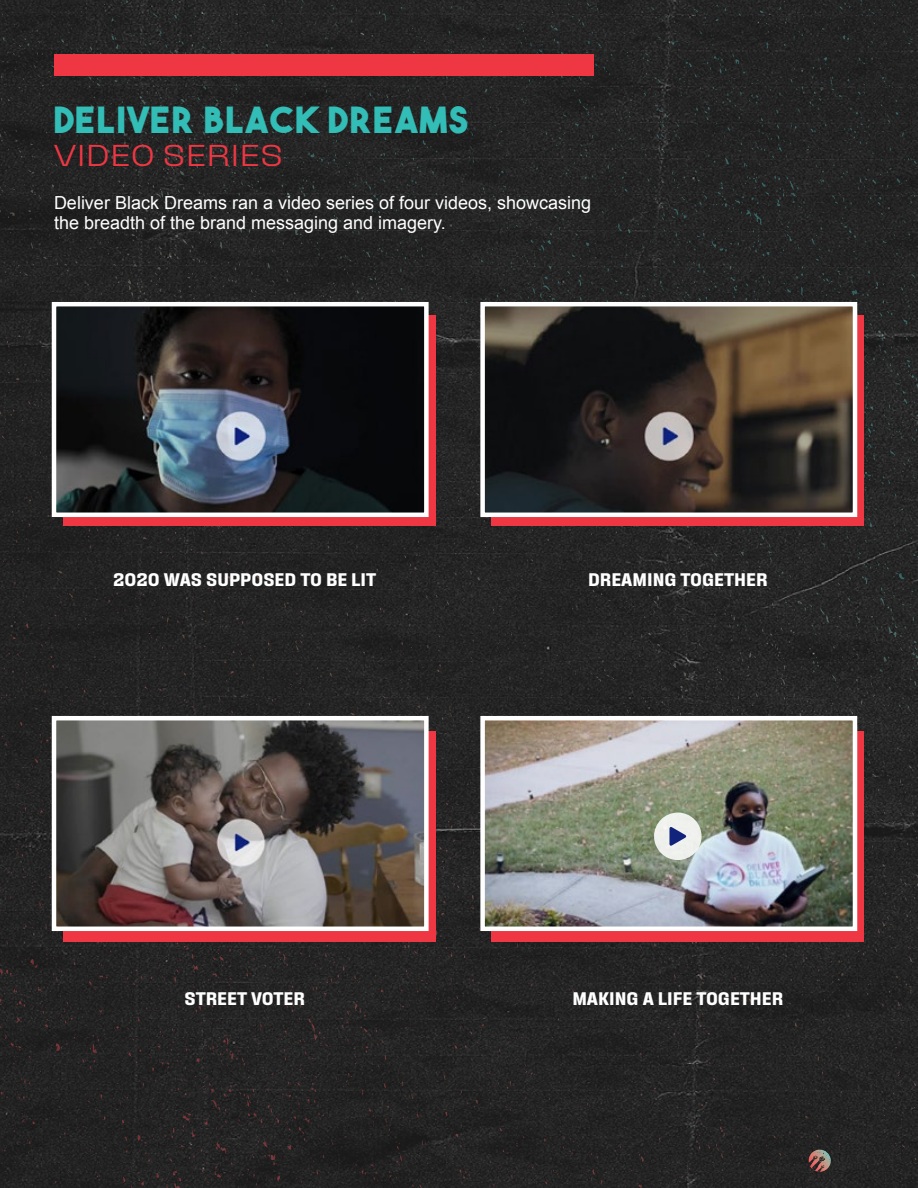
<style>
.page{position:relative;width:918px;height:1188px;background:#fff}
.page>*{position:absolute;margin:0;border:0;box-sizing:border-box;transform-origin:0 0}
.t1{font:36px "The Bold Font";letter-spacing:.05em;color:#33bdb7}
.t2{font:300 expanded 30px "Fixture";color:#ef3743}
.t3{font:18px/20.7px "Arial";color:#fff}
.t4{font:700 18px "Fixture";color:#fff}
</style>
<div class="page">
<img style="left:0;top:0;width:918px;height:1188px">
<div style="left:63px;top:315px;width:372px;height:211px;background:#ef3743"></div>
<div style="left:63px;top:731px;width:372px;height:211px;background:#ef3743"></div>
<div style="left:492px;top:315px;width:372px;height:211px;background:#ef3743"></div>
<div style="left:492px;top:731px;width:372px;height:211px;background:#ef3743"></div>
<img style="left:57px;top:307px;width:367px;height:205px">
<div style="left:52px;top:302px;width:377px;height:215px;border:4px solid #fff"></div>
<img style="left:57px;top:721px;width:367px;height:205px">
<div style="left:52px;top:716px;width:377px;height:215px;border:4px solid #fff"></div>
<img style="left:485px;top:307px;width:367px;height:205px">
<div style="left:480px;top:302px;width:377px;height:215px;border:4px solid #fff"></div>
<img style="left:485px;top:721px;width:367px;height:205px">
<div style="left:480px;top:716px;width:377px;height:215px;border:4px solid #fff"></div>
<div style="left:654px;top:813px;width:48px;height:47px;background:#eff1ed;border-radius:50%"></div>
<svg style="left:669px;top:827px;width:18px;height:19px"></svg>
<div style="left:54px;top:54px;width:540px;height:22px;background:#ef3743"></div>
<h1 class="t1" style="left:54px;top:97px;width:416px">DELIVER BLACK DREAMS</h1>
<h2 class="t2" style="left:54px;top:136px;width:231px">VIDEO SERIES</h2>
<p class="t3" style="left:54px;top:192px;width:539px">Deliver Black Dreams ran a video series of four videos, showcasing the breadth of the brand messaging and imagery.</p>
<p class="t4" style="left:113px;top:568px;width:265px">2020 WAS SUPPOSED TO BE LIT</p>
<p class="t4" style="left:185px;top:988px;width:122px">STREET VOTER</p>
<p class="t4" style="left:588px;top:568px;width:181px">DREAMING TOGETHER</p>
<p class="t4" style="left:572px;top:988px;width:212px">MAKING A LIFE TOGETHER</p>
</div>
